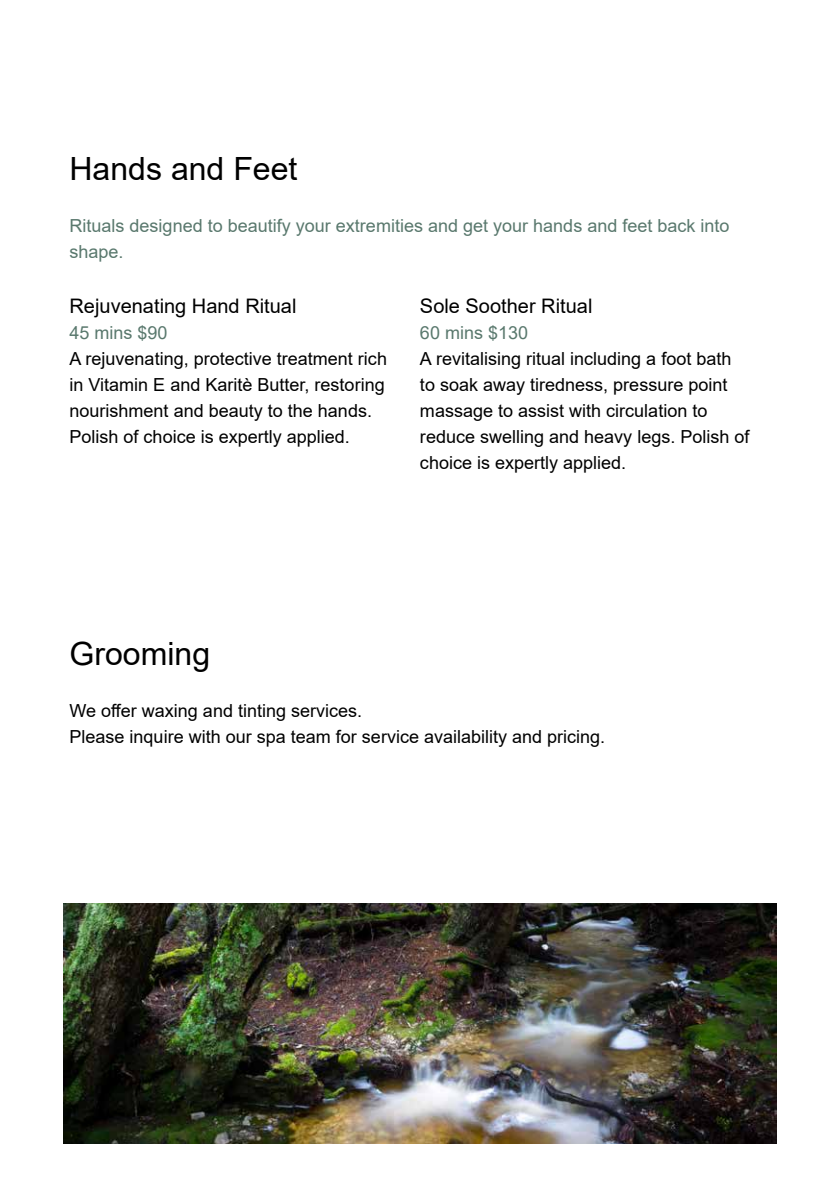
<style>
.page{position:relative;width:840px;height:1191px;background:#fff}
.page>*{position:absolute;margin:0;border:0;box-sizing:border-box;transform-origin:0 0}
.t1{font:32px "Arial";color:#000}
.t2{font:20px "Arial";color:#000}
.t3{font:18px/26px "Arial";color:#000}
.t4{font:18px/26px "Arial";color:#59786d}
</style>
<div class="page">
<img style="left:64px;top:904px;width:711px;height:239px">
<h1 class="t1" style="left:69px;top:147px;width:229px">Hands and Feet</h1>
<p class="t4" style="left:69px;top:212px;width:661px">Rituals designed to beautify your extremities and get your hands and feet back into shape.</p>
<p class="t2" style="left:69px;top:292px;width:228px">Rejuvenating Hand Ritual</p>
<p class="t4" style="left:69px;top:319px;width:100px">45 mins $90</p>
<p class="t3" style="left:69px;top:345px;width:319px">A rejuvenating, protective treatment rich in Vitamin E and Karitè Butter, restoring nourishment and beauty to the hands.<br>Polish of choice is expertly applied.</p>
<p class="t2" style="left:420px;top:292px;width:174px">Sole Soother Ritual</p>
<p class="t4" style="left:420px;top:319px;width:110px">60 mins $130</p>
<p class="t3" style="left:420px;top:345px;width:331px">A revitalising ritual including a foot bath to soak away tiredness, pressure point massage to assist with circulation to reduce swelling and heavy legs. Polish of choice is expertly applied.</p>
<h1 class="t1" style="left:69px;top:631px;width:142px">Grooming</h1>
<p class="t3" style="left:69px;top:697px;width:537px">We offer waxing and tinting services.<br>Please inquire with our spa team for service availability and pricing.</p>
</div>
